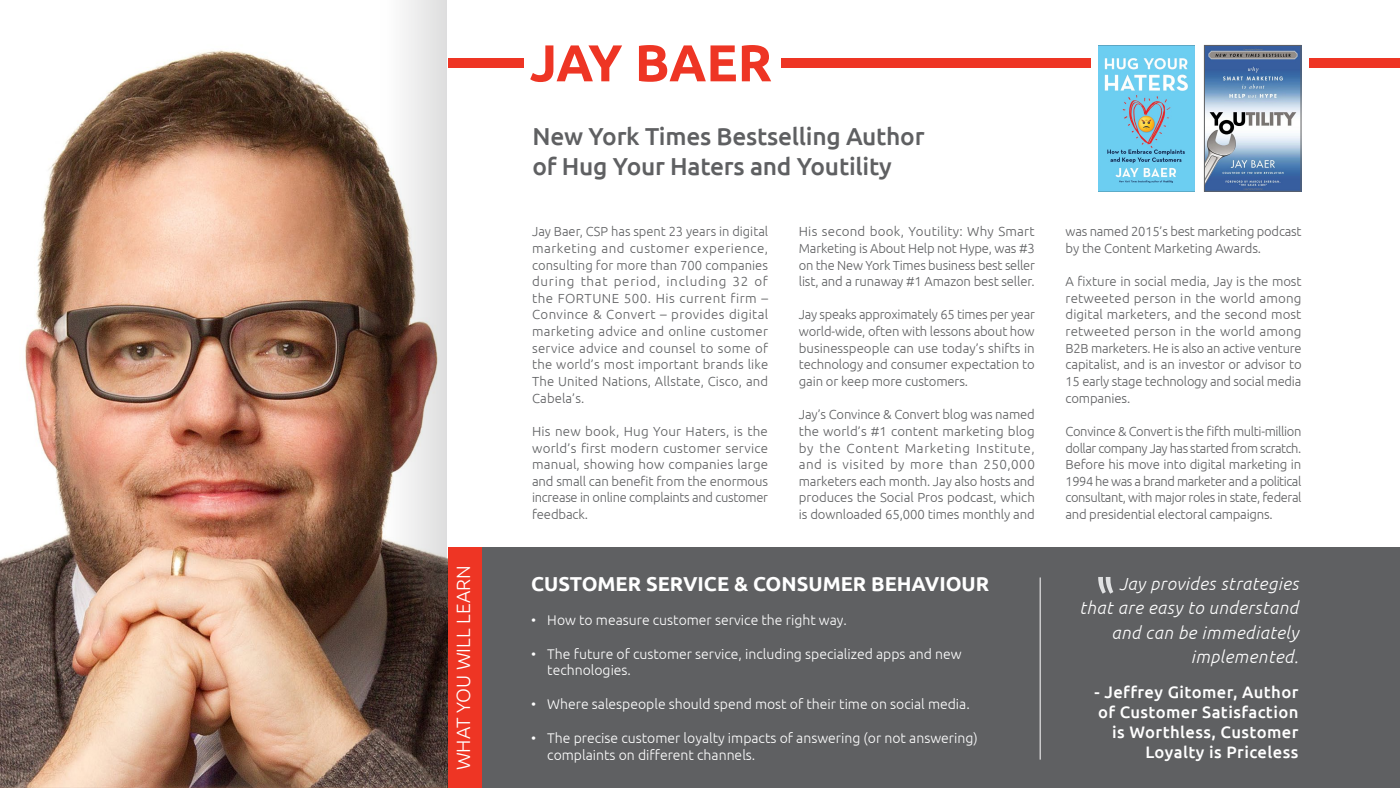
<style>
.page{position:relative;width:1400px;height:788px;background:#fff}
.page>*{position:absolute;margin:0;border:0;box-sizing:border-box;transform-origin:0 0}
.t1{font:700 51.71px "Ubuntu";letter-spacing:-.01em;color:#ee3524}
.t2{font:500 24.5px/29.4px "Ubuntu";letter-spacing:-.01em;color:#5f6062}
.t3{font:700 20.12px "Ubuntu";color:#fff}
.t4{font:300 19.25px "Ubuntu";color:#fff}
.t5{font:italic 300 17.5px/24.5px "Ubuntu";letter-spacing:.03em;color:#fff;text-align:right}
.t6{font:500 16.62px/19.9px "Ubuntu";letter-spacing:.025em;color:#fff;text-align:right}
.t7{font:300 14px/16.8px "Ubuntu";color:#fff}
.t8{font:300 13.12px/16.6px "Ubuntu";letter-spacing:-.01em;color:#5f6062;text-align:justify}
</style>
<div class="page">
<div style="left:447px;top:547px;width:953px;height:241px;background:#5f6062"></div>
<hr style="left:1040px;top:577px;width:1px;height:182px;background:#fff">
<div style="left:447px;top:547px;width:35px;height:241px;background:#ee3524"></div>
<svg style="left:1098px;top:577px;width:15px;height:16px"></svg>
<div style="left:447px;top:58px;width:77px;height:10px;background:#ee3524"></div>
<img style="left:0;top:50px;width:447px;height:738px">
<div style="left:781px;top:58px;width:310px;height:10px;background:#ee3524"></div>
<div style="left:1309px;top:58px;width:91px;height:10px;background:#ee3524"></div>
<img style="left:1098px;top:45px;width:96px;height:146px">
<img style="left:1206px;top:47px;width:93px;height:142px">
<div style="left:1204px;top:45px;width:97px;height:146px;border:1px solid #5f6062"></div>
<svg style="left:380px;top:0;width:67px;height:597px"></svg>
<h3 class="t4" style="left:452px;top:770px;width:206px;rotate:-90deg">WHAT YOU WILL LEARN</h3>
<h1 class="t1" style="left:530px;top:32px;width:244px">JAY BAER</h1>
<h2 class="t2" style="left:532px;top:121px;width:394px">New York Times Bestselling Author of Hug Your Haters and Youtility</h2>
<p class="t8" style="left:532px;top:223px;width:238px">Jay Baer, CSP has spent 23 years in digital marketing and customer experience, consulting for more than 700 companies during that period, including 32 of the FORTUNE 500. His current firm – Convince &amp; Convert – provides digital marketing advice and online customer service advice and counsel to some of the world’s most important brands like The United Nations, Allstate, Cisco, and Cabela’s.</p>
<p class="t8" style="left:532px;top:422px;width:238px">His new book, Hug Your Haters, is the world’s first modern customer service manual, showing how companies large and small can benefit from the enormous increase in online complaints and customer feedback.</p>
<p class="t8" style="left:799px;top:223px;width:238px">His second book, Youtility: Why Smart Marketing is About Help not Hype, was #3 on the New York Times business best seller list, and a runaway #1 Amazon best seller.</p>
<p class="t8" style="left:799px;top:306px;width:238px">Jay speaks approximately 65 times per year world-wide, often with lessons about how businesspeople can use today’s shifts in technology and consumer expectation to gain or keep more customers.</p>
<p class="t8" style="left:799px;top:406px;width:238px">Jay’s Convince &amp; Convert blog was named the world’s #1 content marketing blog by the Content Marketing Institute, and is visited by more than 250,000 marketers each month. Jay also hosts and produces the Social Pros podcast, which is downloaded 65,000 times monthly and</p>
<h3 class="t3" style="left:531px;top:572px;width:460px">CUSTOMER SERVICE &amp; CONSUMER BEHAVIOUR</h3>
<p class="t7" style="left:531px;top:611px;width:7px">•</p>
<p class="t7" style="left:531px;top:645px;width:7px">•</p>
<p class="t7" style="left:531px;top:695px;width:7px">•</p>
<p class="t7" style="left:531px;top:729px;width:7px">•</p>
<p class="t7" style="left:547px;top:611px;width:301px">How to measure customer service the right way.</p>
<p class="t7" style="left:547px;top:645px;width:416px">The future of customer service, including specialized apps and new technologies.</p>
<p class="t7" style="left:547px;top:695px;width:424px">Where salespeople should spend most of their time on social media.</p>
<p class="t7" style="left:547px;top:729px;width:432px">The precise customer loyalty impacts of answering (or not answering) complaints on different channels.</p>
<p class="t8" style="left:1066px;top:223px;width:237px">was named 2015’s best marketing podcast by the Content Marketing Awards.</p>
<p class="t8" style="left:1066px;top:273px;width:238px">A fixture in social media, Jay is the most retweeted person in the world among digital marketers, and the second most retweeted person in the world among B2B marketers. He is also an active venture capitalist, and is an investor or advisor to 15 early stage technology and social media companies.</p>
<p class="t8" style="left:1066px;top:422px;width:238px">Convince &amp; Convert is the fifth multi-million dollar company Jay has started from scratch.<br>Before his move into digital marketing in 1994 he was a brand marketer and a political consultant, with major roles in state, federal and presidential electoral campaigns.</p>
<h3 class="t5" style="left:1079px;top:571px;width:221px">Jay provides strategies<br>that are easy to understand and can be immediately implemented.</h3>
<p class="t6" style="left:1094px;top:681px;width:205px">- Jeffrey Gitomer, Author of Customer Satisfaction is Worthless, Customer<br>Loyalty is Priceless</p>
</div>
